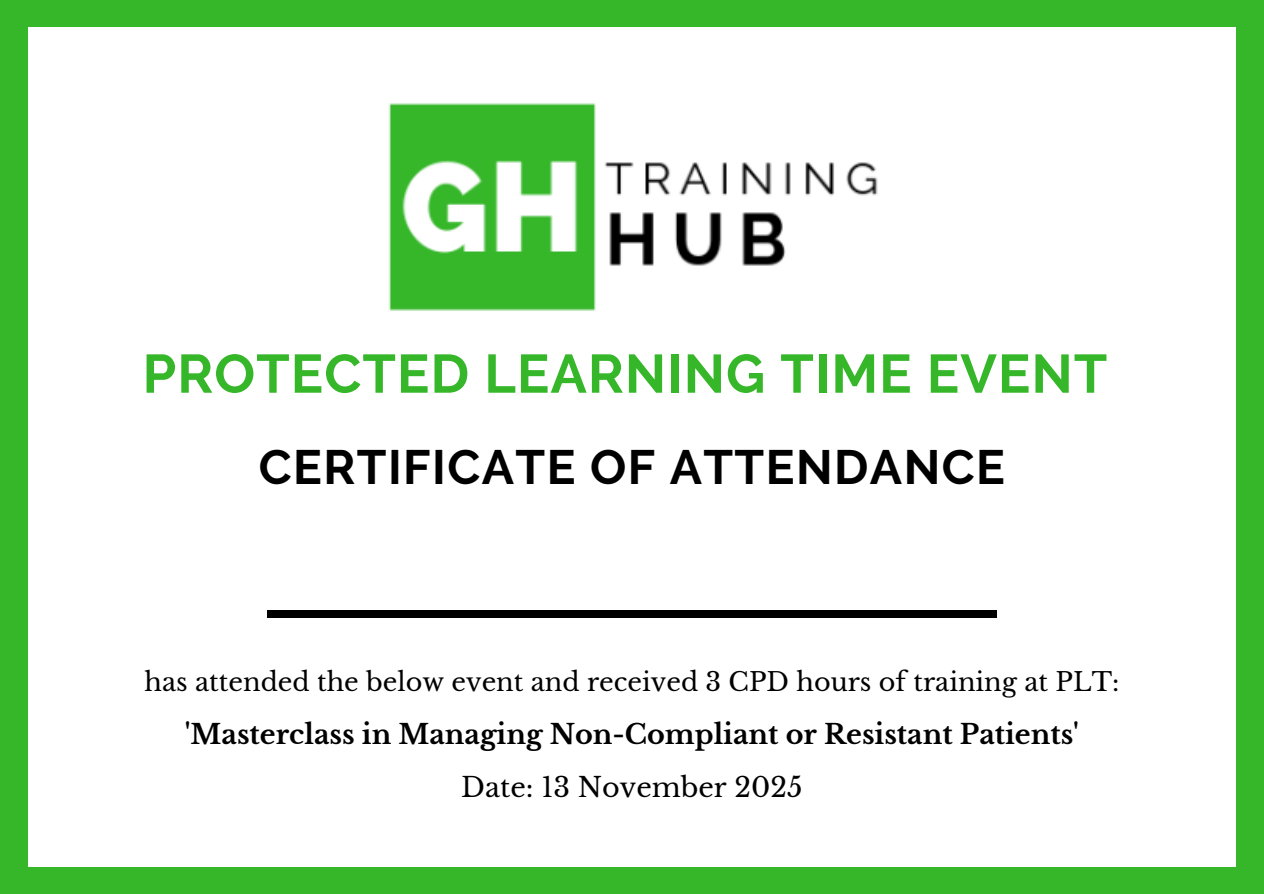
<style>
.page{position:relative;width:1264px;height:894px;background:#fff}
.page>*{position:absolute;margin:0;border:0;box-sizing:border-box;transform-origin:0 0}
.t1{font:700 54px "Raleway";letter-spacing:.02em;color:#35b729}
.t2{font:700 48px "Raleway";letter-spacing:.03em;color:#000}
.t3{font:700 27px "Libre Baskerville";color:#000}
.t4{font:27px "Libre Baskerville";color:#000}
.t5{font:25.5px "Libre Baskerville";color:#000}
</style>
<div class="page">
<div style="left:0;top:0;width:1263px;height:893px;background:#35b729"></div>
<div style="left:28px;top:28px;width:1207px;height:838px;background:#fff"></div>
<div style="left:267px;top:610px;width:729px;height:7px;background:#000"></div>
<img style="left:388px;top:103px;width:490px;height:208px">
<h1 class="t1" style="left:143px;top:342px;width:966px">PROTECTED LEARNING TIME EVENT</h1>
<h2 class="t2" style="left:259px;top:438px;width:747px">CERTIFICATE OF ATTENDANCE</h2>
<p class="t5" style="left:144px;top:666px;width:976px">has attended the below event and received 3 CPD hours of training at PLT:</p>
<p class="t3" style="left:185px;top:717px;width:895px">'Masterclass in Managing Non-Compliant or Resistant Patients'</p>
<p class="t4" style="left:461px;top:770px;width:343px">Date: 13 November 2025</p>
</div>
